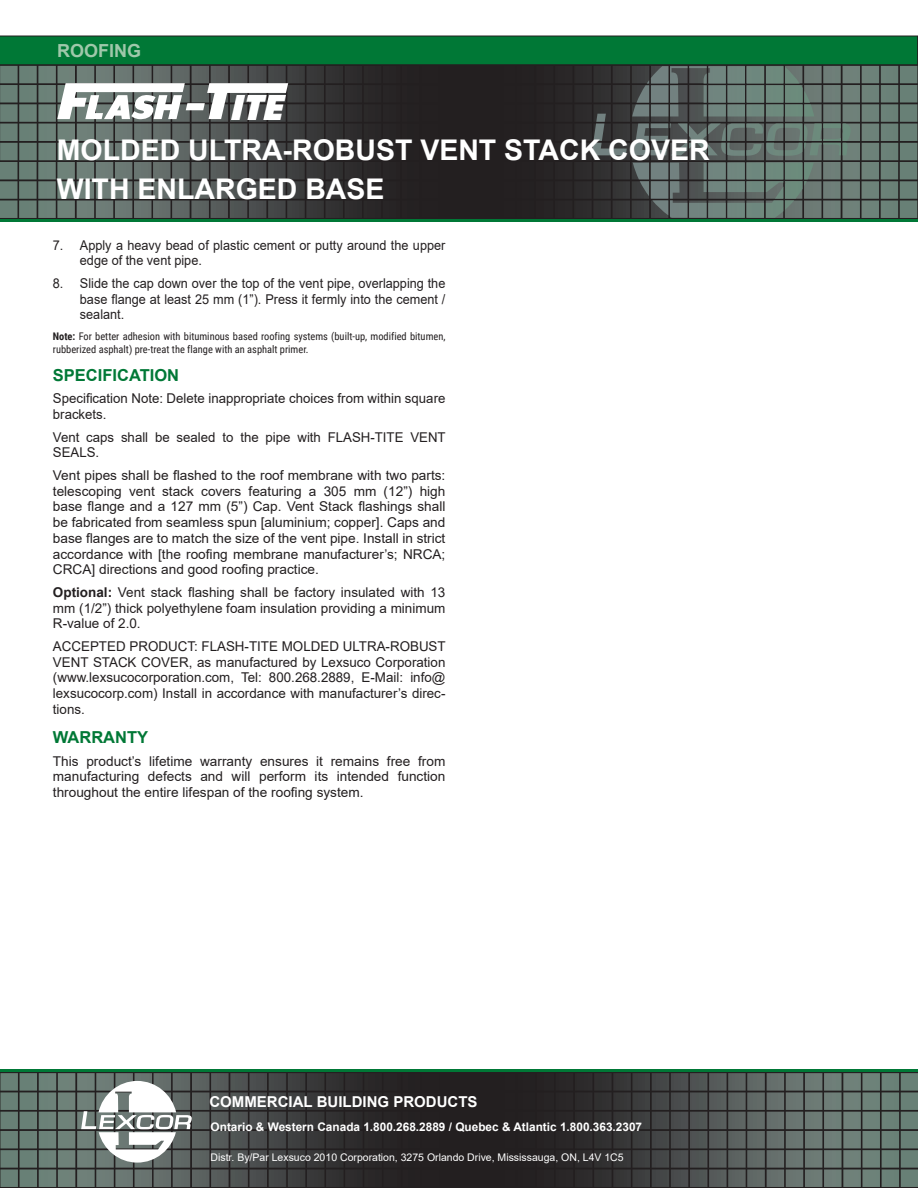
<style>
.page{position:relative;width:918px;height:1188px;background:#fff}
.page>*{position:absolute;margin:0;border:0;box-sizing:border-box;transform-origin:0 0}
.t1{font:700 28.5px "Arial";color:#fff}
.t2{font:700 18px "Arial";color:#9fc8aa}
.t3{font:700 16.5px "Arial";color:#007836}
.t4{font:700 15px "Arial";color:#fff}
.t5{font:13.5px/15.8px "Arial";color:#231f20;text-align:justify}
.t6{font:13.5px/15.8px "Arial";color:#231f20;scale:.94 1}
.t7{font:700 11.85px "Arial";color:#fff}
.t8{font:10.5px/13.5px "Roboto Condensed";color:#231f20}
.t9{font:10.5px "Arial";color:#fff}
.s1{font-weight:700}
</style>
<div class="page">
<hr style="left:0;top:219px;width:918px;height:3px;background:#007836">
<svg style="left:0;top:1072px;width:918px;height:116px;background:#424645"></svg>
<hr style="left:0;top:1069px;width:918px;height:3px;background:#007836">
<svg style="left:0;top:1073px;width:918px;height:90px;background:#4c504f"></svg>
<svg style="left:0;top:36px;width:918px;height:182px;background:#40584c"></svg>
<img style="left:232px;top:95px;width:54px;height:24px">
<h2 class="t2" style="left:57px;top:38px;width:86px">ROOFING</h2>
<p class="t1" style="left:57px;top:130px;width:654px">MOLDED ULTRA-ROBUST VENT STACK COVER</p>
<p class="t1" style="left:57px;top:169px;width:329px">WITH ENLARGED BASE</p>
<p class="t6" style="left:80px;top:237px;width:390px;text-indent:-27px">7. Apply a heavy bead of plastic cement or putty around the upper edge of the vent pipe.</p>
<p class="t6" style="left:80px;top:275px;width:390px;text-align:justify;text-indent:-27px">8. Slide the cap down over the top of the vent pipe, overlapping the base flange at least 25 mm (1”). Press it fermly into the cement / sealant.</p>
<p class="t8" style="left:53px;top:329px;width:394px"><span class="s1">Note:</span> For better adhesion with bituminous based roofing systems (built-up, modified bitumen, rubberized asphalt) pre-treat the flange with an asphalt primer.</p>
<p class="t3" style="left:53px;top:363px;width:128px">SPECIFICATION</p>
<p class="t5" style="left:53px;top:391px;width:394px">Specification Note: Delete inappropriate choices from within square brackets.</p>
<p class="t5" style="left:53px;top:429px;width:394px">Vent caps shall be sealed to the pipe with FLASH-TITE VENT<br>SEALS.</p>
<p class="t5" style="left:53px;top:467px;width:394px">Vent pipes shall be flashed to the roof membrane with two parts: telescoping vent stack covers featuring a 305 mm (12”) high base flange and a 127 mm (5”) Cap. Vent Stack flashings shall be fabricated from seamless spun [aluminium; copper]. Caps and base flanges are to match the size of the vent pipe. Install in strict accordance with [the roofing membrane manufacturer’s; NRCA; CRCA] directions and good roofing practice.</p>
<p class="t5" style="left:53px;top:584px;width:394px"><span class="s1">Optional:</span> Vent stack flashing shall be factory insulated with 13 mm (1/2”) thick polyethylene foam insulation providing a minimum R-value of 2.0.</p>
<p class="t5" style="left:53px;top:638px;width:394px">ACCEPTED PRODUCT: FLASH-TITE MOLDED ULTRA-ROBUST VENT STACK COVER, as manufactured by Lexsuco Corporation (www.lexsucocorporation.com, Tel: 800.268.2889, E-Mail: info@ lexsucocorp.com) Install in accordance with manufacturer’s direc&shy;tions.</p>
<p class="t3" style="left:53px;top:726px;width:97px">WARRANTY</p>
<p class="t5" style="left:53px;top:753px;width:394px">This product’s lifetime warranty ensures it remains free from manufacturing defects and will perform its intended function throughout the entire lifespan of the roofing system.</p>
<p class="t4" style="left:209px;top:1091px;width:270px">COMMERCIAL BUILDING PRODUCTS</p>
<p class="t7" style="left:211px;top:1118px;width:433px">Ontario &amp; Western Canada 1.800.268.2889 / Quebec &amp; Atlantic 1.800.363.2307</p>
<p class="t9" style="left:211px;top:1150px;width:415px">Distr. By/Par Lexsuco 2010 Corporation, 3275 Orlando Drive, Mississauga, ON, L4V 1C5</p>
</div>
